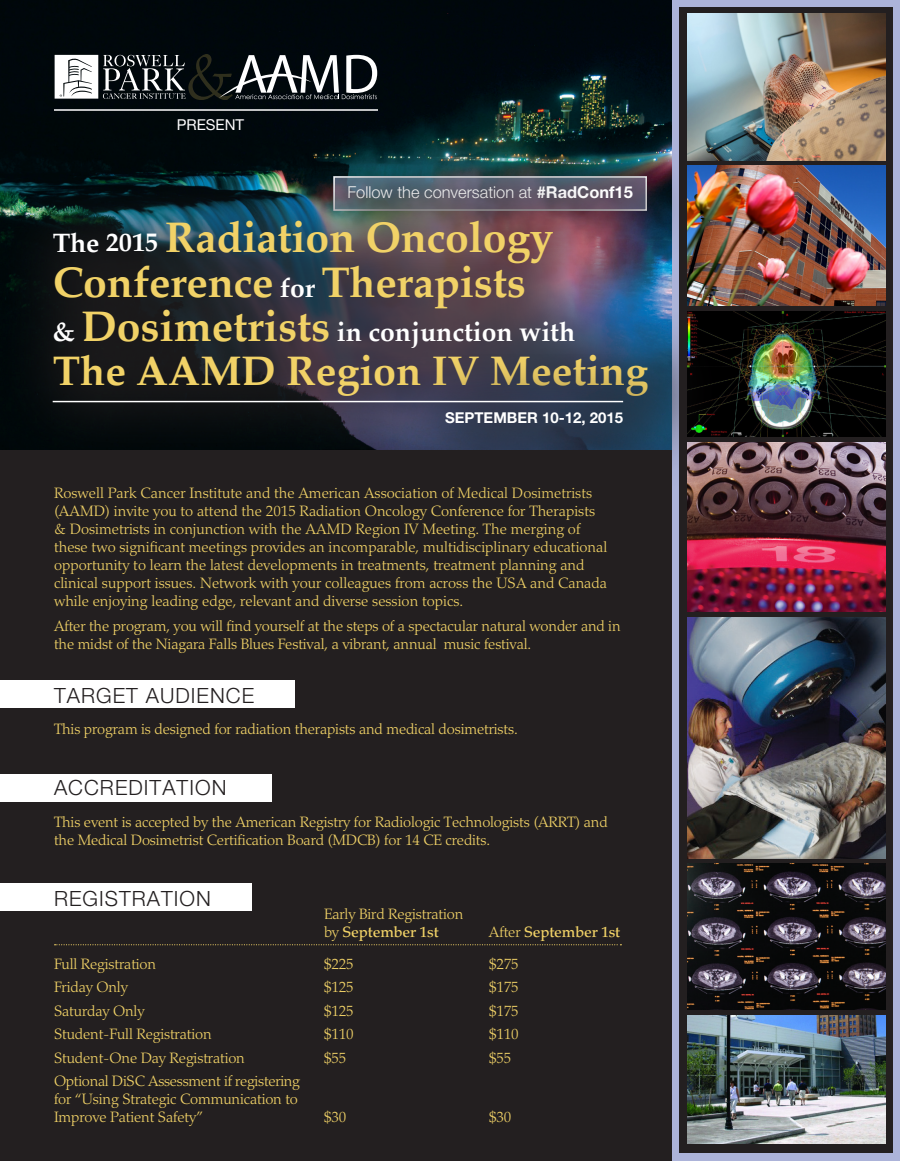
<style>
.page{position:relative;width:900px;height:1161px;background:#fff}
.page>*{position:absolute;margin:0;border:0;box-sizing:border-box;transform-origin:0 0}
.t1{font:700 42.75px/44.1px "Palatino";letter-spacing:-.005em;color:#f1d267}
.t2{font:700 41.25px "Palatino";color:#f1d267}
.t3{font:700 26.55px "Palatino";color:#fff}
.t4{font:300 21px "Helvetica Neue";letter-spacing:.05em;color:#231f20}
.t5{font:300 16.5px "Helvetica Neue";color:#fff}
.t6{font:300 15px/18px "Palatino";letter-spacing:-.01em;color:#f1d267}
.t7{font:700 15px "Helvetica Neue";color:#fff}
.t8{font:500 15px "Palatino";letter-spacing:-.01em;color:#f1d267}
.t9{font:15px "Helvetica Neue";color:#fff}
.s1{font-weight:700}
.s2{font-size:26.55px;color:#fff}
.s3{font-size:42.75px;color:#f1d267}
.s4{font-weight:500}
.s5{font-weight:300}
</style>
<div class="page">
<div style="left:0;top:0;width:672px;height:1161px;background:#231f20"></div>
<div style="left:0;top:681px;width:294px;height:27px;background:#fff"></div>
<div style="left:0;top:774px;width:271px;height:28px;background:#fff"></div>
<div style="left:0;top:883px;width:252px;height:28px;background:#fff"></div>
<img style="left:0;top:0;width:672px;height:162px">
<div style="left:672px;top:0;width:228px;height:450px;background:#acb3d9"></div>
<svg style="left:55px;top:54px;width:322px;height:46px;background:#525759"></svg>
<hr style="left:54px;top:109px;width:324px;height:2px;background:#fff">
<div style="left:672px;top:450px;width:228px;height:711px;background:#acb3d9"></div>
<div style="left:680px;top:7px;width:213px;height:1146px;background:#231f20"></div>
<img style="left:688px;top:14px;width:198px;height:146px">
<img style="left:728px;top:166px;width:158px;height:140px">
<img style="left:728px;top:311px;width:158px;height:126px">
<img style="left:688px;top:442px;width:198px;height:170px">
<img style="left:688px;top:617px;width:198px;height:241px">
<img style="left:688px;top:864px;width:198px;height:146px">
<img style="left:688px;top:1016px;width:198px;height:127px">
<svg style="left:55px;top:944px;width:566px;height:1px"></svg>
<div style="left:305px;top:142px;width:393px;height:125px;background:#231f20;opacity:.75"></div>
<div style="left:0;top:162px;width:728px;height:313px;background:#231f20;opacity:.75"></div>
<div style="left:387px;top:351px;width:315px;height:155px;background:#231f20;opacity:.75"></div>
<hr style="left:53px;top:401px;width:570px;height:1px;background:#fff">
<p class="t9" style="left:177px;top:116px;width:69px">PRESENT</p>
<p class="t5" style="left:347px;top:182px;width:287px">Follow the conversation at <span class="s1">#RadConf15</span></p>
<p class="t1" style="left:53px;top:220px;width:502px"><span class="s2">The 2015</span> Radiation Oncology<br>Conference <span class="s2">for</span> Therapists</p>
<p class="t3" style="left:53px;top:315px;width:524px">&amp; <span class="s3">Dosimetrists</span> in conjunction with</p>
<p class="t2" style="left:53px;top:345px;width:597px">The AAMD Region IV Meeting</p>
<p class="t7" style="left:445px;top:409px;width:179px">SEPTEMBER 10-12, 2015</p>
<p class="t6" style="left:54px;top:484px;width:555px">Roswell Park Cancer Institute and the American Association of Medical Dosimetrists (AAMD) invite you to attend the 2015 Radiation Oncology Conference for Therapists &amp; Dosimetrists in conjunction with the AAMD Region IV Meeting. The merging of these two significant meetings provides an incomparable, multidisciplinary educational opportunity to learn the latest developments in treatments, treatment planning and clinical support issues. Network with your colleagues from across the USA and Canada while enjoying leading edge, relevant and diverse session topics.</p>
<p class="t6" style="left:54px;top:617px;width:568px">After the program, you will find yourself at the steps of a spectacular natural wonder and in the midst of the Niagara Falls Blues Festival, a vibrant, annual music festival.</p>
<p class="t4" style="left:54px;top:682px;width:202px">TARGET AUDIENCE</p>
<p class="t6" style="left:54px;top:720px;width:465px">This program is designed for radiation therapists and medical dosimetrists.</p>
<p class="t4" style="left:54px;top:775px;width:174px">ACCREDITATION</p>
<p class="t6" style="left:54px;top:813px;width:555px">This event is accepted by the American Registry for Radiologic Technologists (ARRT) and the Medical Dosimetrist Certification Board (MDCB) for 14 CE credits.</p>
<p class="t4" style="left:54px;top:886px;width:159px">REGISTRATION</p>
<p class="t6" style="left:324px;top:906px;width:141px">Early Bird Registration by <span class="s4">September 1st</span></p>
<p class="t8" style="left:489px;top:924px;width:133px"><span class="s5">After</span> September 1st</p>
<p class="t6" style="left:54px;top:955px;width:104px">Full Registration</p>
<p class="t6" style="left:324px;top:955px;width:31px">$225</p>
<p class="t6" style="left:489px;top:955px;width:31px">$275</p>
<p class="t6" style="left:54px;top:979px;width:75px">Friday Only</p>
<p class="t6" style="left:324px;top:979px;width:31px">$125</p>
<p class="t6" style="left:489px;top:979px;width:31px">$175</p>
<p class="t6" style="left:54px;top:1002px;width:92px">Saturday Only</p>
<p class="t6" style="left:324px;top:1002px;width:31px">$125</p>
<p class="t6" style="left:489px;top:1002px;width:31px">$175</p>
<p class="t6" style="left:54px;top:1025px;width:159px">Student-Full Registration</p>
<p class="t6" style="left:324px;top:1025px;width:31px">$110</p>
<p class="t6" style="left:489px;top:1025px;width:31px">$110</p>
<p class="t6" style="left:54px;top:1049px;width:192px">Student-One Day Registration</p>
<p class="t6" style="left:324px;top:1049px;width:24px">$55</p>
<p class="t6" style="left:489px;top:1049px;width:24px">$55</p>
<p class="t6" style="left:54px;top:1072px;width:248px">Optional DiSC Assessment if registering for “Using Strategic Communication to<br>Improve Patient Safety”</p>
<p class="t6" style="left:324px;top:1108px;width:24px">$30</p>
<p class="t6" style="left:489px;top:1108px;width:24px">$30</p>
</div>
